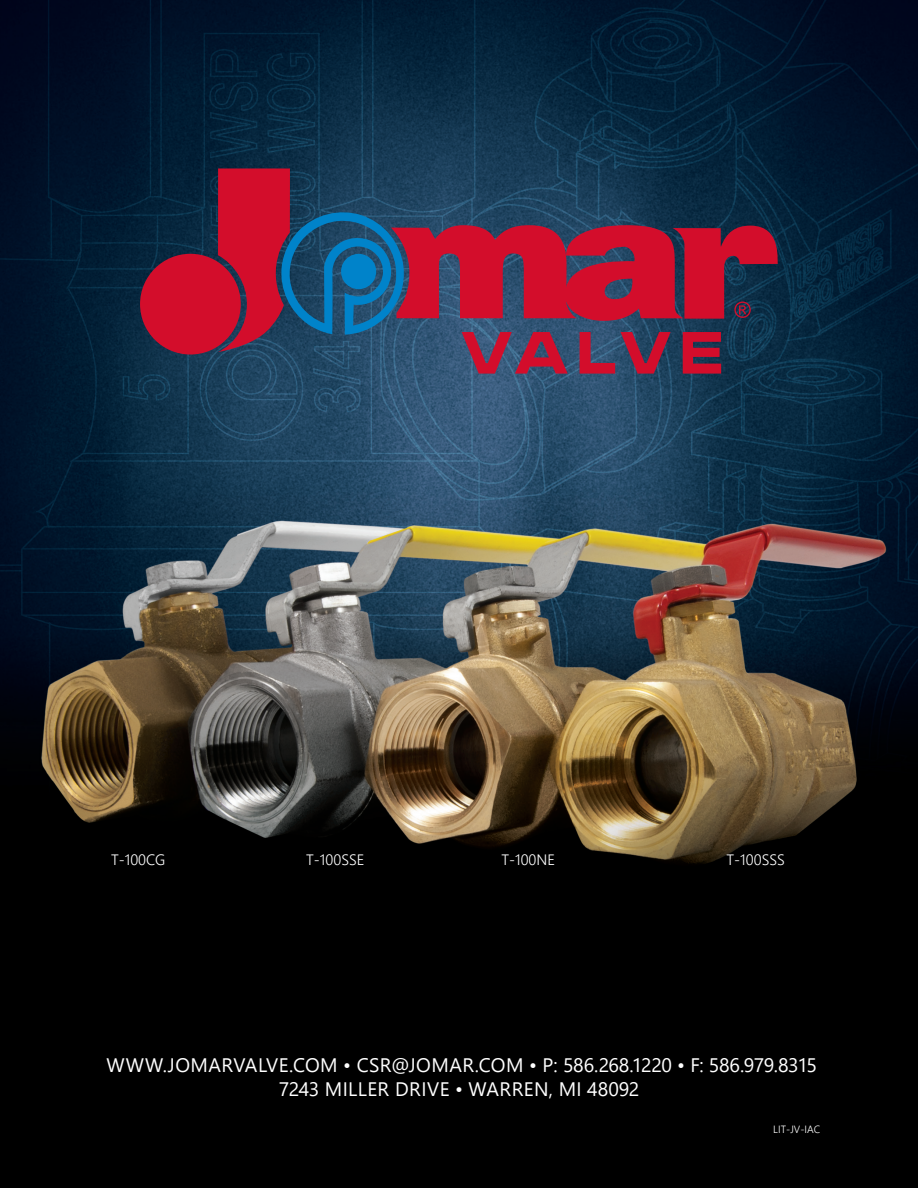
<style>
.page{position:relative;width:918px;height:1188px;background:#fff}
.page>*{position:absolute;margin:0;border:0;box-sizing:border-box;transform-origin:0 0}
.Contact_Info_FOOTER{font:19.5px "Segoe UI";letter-spacing:.015em;color:#fff}
.Product_Subtext__sma{font:300 15px "Segoe UI";color:#fff}
.Product_Subtext__sma-2{font:300 10.5px "Segoe UI";color:#fff}
</style>
<div class="page">
<img style="left:0;top:0;width:918px;height:1188px">
<div style="left:140px;top:254px;width:101px;height:101px;background:#d30d2b;border-radius:50%"></div>
<svg style="left:218px;top:168px;width:560px;height:206px;background:#663150"></svg>
<p class="Product_Subtext__sma" style="left:111px;top:846px;width:56px">T-100CG</p>
<p class="Product_Subtext__sma" style="left:306px;top:846px;width:60px">T-100SSE</p>
<p class="Product_Subtext__sma" style="left:501px;top:846px;width:55px">T-100NE</p>
<p class="Product_Subtext__sma" style="left:727px;top:846px;width:60px">T-100SSS</p>
<p class="Contact_Info_FOOTER" style="left:106px;top:1046px;width:712px">WWW.JOMARVALVE.COM • CSR@JOMAR.COM • P: 586.268.1220 • F: 586.979.8315</p>
<p class="Contact_Info_FOOTER" style="left:279px;top:1070px;width:362px">7243 MILLER DRIVE • WARREN, MI 48092</p>
<p class="Product_Subtext__sma-2" style="left:773px;top:1119px;width:48px">LIT-JV-IAC</p>
</div>
